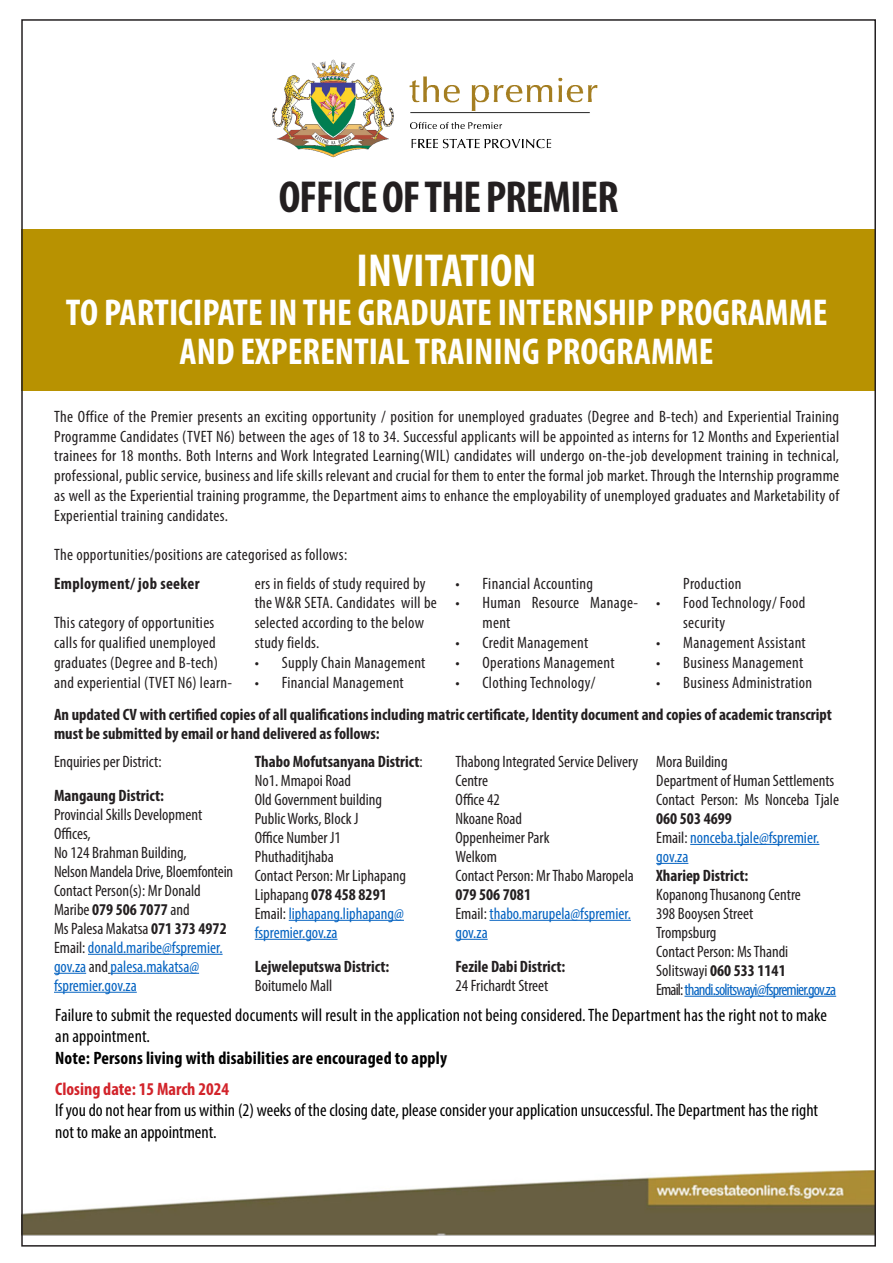
<style>
.page{position:relative;width:893px;height:1263px;background:#fff}
.page>*{position:absolute;margin:0;border:0;box-sizing:border-box;transform-origin:0 0}
.t1{font:700 condensed 46.5px "Myriad Pro";color:#fff}
.t2{font:700 condensed 45px "Myriad Pro";letter-spacing:-.02em;color:#231f20}
.t3{font:700 condensed 37.5px/39px "Myriad Pro";color:#fff;text-align:center}
.t4{font:condensed 18px/21.6px "Myriad Pro";color:#000}
.t5{font:700 condensed 18px "Myriad Pro";letter-spacing:.01em;color:#000}
.t6{font:700 condensed 18px "Myriad Pro";color:#d2232a}
.t7{font:condensed 16.5px/18.9px "Myriad Pro";color:#231f20}
.t8{font:condensed 16.5px/19.8px "Myriad Pro";letter-spacing:.02em;color:#231f20}
.t9{font:700 condensed 16.5px/18.9px "Myriad Pro";color:#231f20}
.t10{font:condensed 16.5px/18.9px "Myriad Pro";color:#0563c1}
.t11{font:700 condensed 16.5px "Myriad Pro";letter-spacing:.02em;color:#231f20}
.s1{font-weight:700}
.s2{color:#0563c1}
.s3{font-weight:700;color:#231f20}
.s4{color:#231f20}
</style>
<div class="page">
<div style="left:21px;top:229px;width:854px;height:161px;background:#b89201"></div>
<img style="left:24px;top:1171px;width:849px;height:64px">
<img style="left:272px;top:59px;width:326px;height:99px">
<hr style="left:88px;top:954px;width:135px;height:1px;background:#0563c1">
<hr style="left:54px;top:973px;width:32px;height:1px;background:#0563c1">
<hr style="left:111px;top:973px;width:88px;height:1px;background:#0563c1">
<hr style="left:54px;top:992px;width:83px;height:1px;background:#0563c1">
<hr style="left:289px;top:920px;width:115px;height:1px;background:#0563c1">
<hr style="left:255px;top:939px;width:83px;height:1px;background:#0563c1">
<hr style="left:489px;top:920px;width:142px;height:1px;background:#0563c1">
<hr style="left:455px;top:939px;width:33px;height:1px;background:#0563c1">
<hr style="left:690px;top:844px;width:129px;height:1px;background:#0563c1">
<hr style="left:656px;top:863px;width:32px;height:1px;background:#0563c1">
<hr style="left:684px;top:996px;width:152px;height:1px;background:#0563c1">
<h2 class="t2" style="left:279px;top:169px;width:341px">OFFICE OF THE PREMIER</h2>
<h1 class="t1" style="left:357px;top:241px;width:181px">INVITATION</h1>
<h3 class="t3" style="left:66px;top:292px;width:763px">TO PARTICIPATE IN THE GRADUATE INTERNSHIP PROGRAMME<br>AND EXPERENTIAL TRAINING PROGRAMME</h3>
<p class="t7" style="left:54px;top:406px;width:786px;line-height:19.8px;text-align:justify">The Office of the Premier presents an exciting opportunity / position for unemployed graduates (Degree and B-tech) and Experiential Training Programme Candidates (TVET N6) between the ages of 18 to 34. Successful applicants will be appointed as interns for 12 Months and Experiential trainees for 18 months. Both Interns and Work Integrated Learning(WIL) candidates will undergo on-the-job development training in technical, professional, public service, business and life skills relevant and crucial for them to enter the formal job market. Through the Internship programme as well as the Experiential training programme, the Department aims to enhance the employability of unemployed graduates and Marketability of Experiential training candidates.</p>
<p class="t8" style="left:54px;top:545px;width:295px">The opportunities/positions are categorised as follows:</p>
<p class="t11" style="left:54px;top:573px;width:147px">Employment/ job seeker</p>
<p class="t8" style="left:54px;top:613px;width:180px">This category of opportunities calls for qualified unemployed graduates (Degree and B-tech) and experiential (TVET N6) learn-</p>
<p class="t8" style="left:255px;top:573px;width:184px">ers in fields of study required by the W&amp;R SETA. Candidates will be selected according to the below study fields.</p>
<p class="t8" style="left:255px;top:652px;width:172px">• Supply Chain Management</p>
<p class="t8" style="left:255px;top:672px;width:151px">• Financial Management</p>
<p class="t8" style="left:455px;top:573px;width:139px">• Financial Accounting</p>
<p class="t8" style="left:482px;top:593px;width:157px;text-indent:-27px">• Human Resource Manage&shy;ment</p>
<p class="t8" style="left:455px;top:632px;width:134px">• Credit Management</p>
<p class="t8" style="left:455px;top:652px;width:161px">• Operations Management</p>
<p class="t8" style="left:455px;top:672px;width:141px">• Clothing Technology/</p>
<p class="t8" style="left:683px;top:573px;width:60px">Production</p>
<p class="t8" style="left:683px;top:593px;width:124px;text-indent:-27px">• Food Technology/ Food security</p>
<p class="t8" style="left:656px;top:632px;width:151px">• Management Assistant</p>
<p class="t8" style="left:656px;top:652px;width:149px">• Business Management</p>
<p class="t8" style="left:656px;top:672px;width:157px">• Business Administration</p>
<p class="t9" style="left:54px;top:704px;width:779px">An updated CV with certified copies of all qualifications including matric certificate, Identity document and copies of academic transcript must be submitted by email or hand delivered as follows:</p>
<p class="t7" style="left:54px;top:752px;width:109px">Enquiries per District:</p>
<p class="t9" style="left:54px;top:785px;width:111px">Mangaung District:</p>
<p class="t7" style="left:54px;top:805px;width:181px">Provincial Skills Development<br>Offices,<br>No 124 Brahman Building,<br>Nelson Mandela Drive, Bloemfontein<br>Contact Person(s): Mr Donald<br>Maribe <span class="s1">079 506 7077</span> and<br>Ms Palesa Makatsa <span class="s1">071 373 4972<br></span>Email: <span class="s2">donald.maribe@fspremier. gov.za</span> and <span class="s2">palesa.makatsa@ fspremier.gov.za</span></p>
<p class="t7" style="left:255px;top:752px;width:169px"><span class="s1">Thabo Mofutsanyana District</span>:<br>No1. Mmapoi Road<br>Old Government building<br>Public Works, Block J<br>Office Number J1<br>Phuthaditjhaba<br>Contact Person: Mr Liphapang<br>Liphapang <span class="s1">078 458 8291<br></span>Email: <span class="s2">liphapang.liphapang@ fspremier.gov.za</span></p>
<p class="t9" style="left:255px;top:956px;width:136px">Lejweleputswa District:</p>
<p class="t7" style="left:255px;top:975px;width:79px">Boitumelo Mall</p>
<p class="t7" style="left:455px;top:752px;width:184px">Thabong Integrated Service Delivery<br>Centre<br>Office 42<br>Nkoane Road<br>Oppenheimer Park<br>Welkom<br>Contact Person: Mr Thabo Maropela</p>
<p class="t10" style="left:455px;top:884px;width:177px"><span class="s3">079 506 7081<br></span><span class="s4">Email:</span> thabo.marupela@fspremier. gov.za</p>
<p class="t9" style="left:455px;top:956px;width:111px">Fezile Dabi District:</p>
<p class="t7" style="left:455px;top:975px;width:94px">24 Frichardt Street</p>
<p class="t7" style="left:656px;top:752px;width:184px">Mora Building<br>Department of Human Settlements<br>Contact Person: Ms Nonceba Tjale</p>
<p class="t10" style="left:656px;top:808px;width:165px"><span class="s3">060 503 4699<br></span><span class="s4">Email:</span> nonceba.tjale@fspremier. gov.za</p>
<p class="t9" style="left:656px;top:865px;width:94px">Xhariep District:</p>
<p class="t7" style="left:656px;top:884px;width:181px">Kopanong Thusanong Centre<br>398 Booysen Street<br>Trompsburg<br>Contact Person: Ms Thandi<br>Solitswayi <span class="s1">060 533 1141<br></span>Email: <span class="s2">thandi.solitswayi@fspremier.gov.za</span></p>
<p class="t4" style="left:55px;top:1004px;width:773px">Failure to submit the requested documents will result in the application not being considered. The Department has the right not to make an appointment.</p>
<p class="t5" style="left:55px;top:1046px;width:393px">Note: Persons living with disabilities are encouraged to apply</p>
<p class="t6" style="left:55px;top:1077px;width:175px">Closing date: 15 March 2024</p>
<p class="t4" style="left:55px;top:1099px;width:764px">If you do not hear from us within (2) weeks of the closing date, please consider your application unsuccessful. The Department has the right not to make an appointment.</p>
</div>
